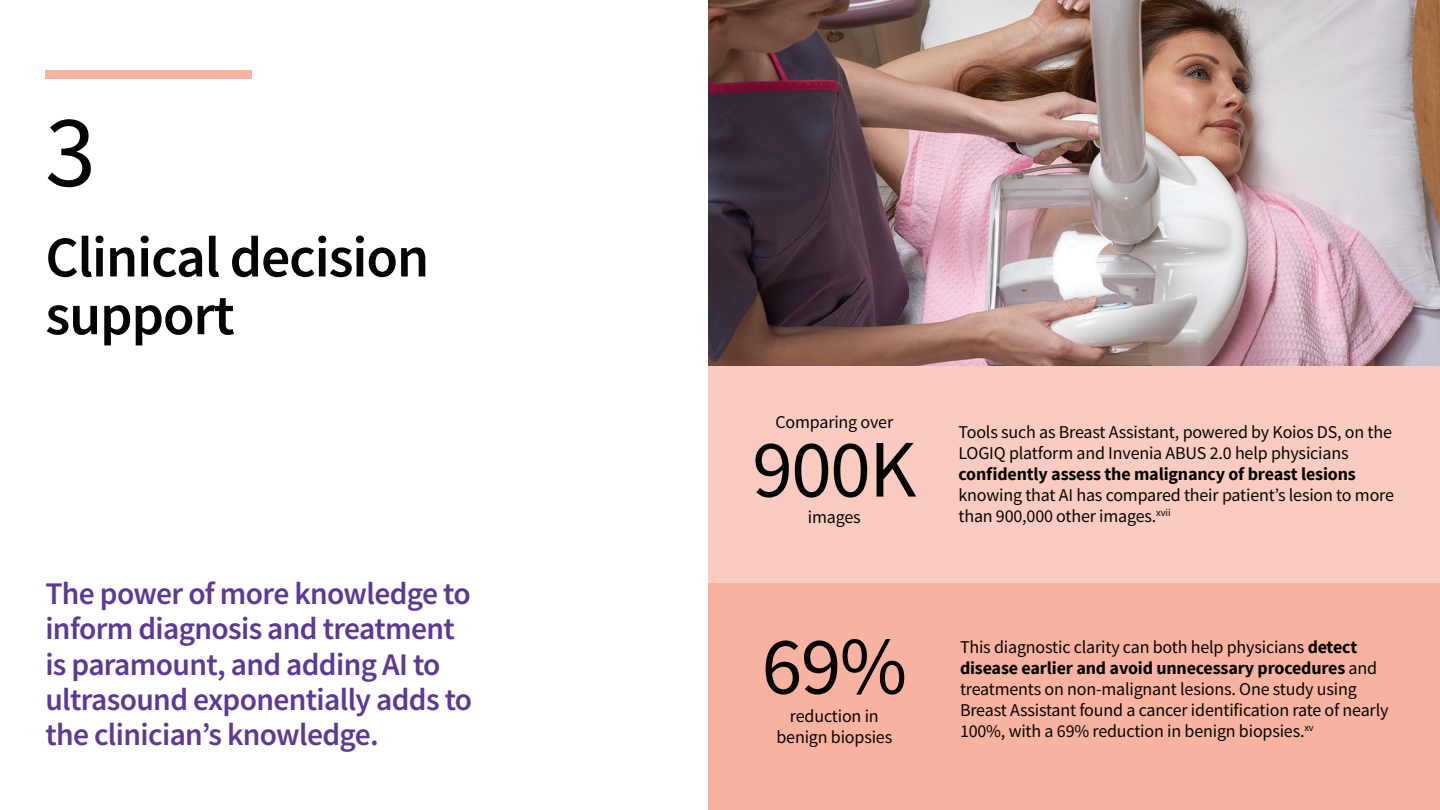
<style>
.page{position:relative;width:1440px;height:810px;background:#fff}
.page>*{position:absolute;margin:0;border:0;box-sizing:border-box;transform-origin:0 0}
.t1{font:102.75px "Source Sans Pro";color:#040503}
.t2{font:81.75px "Source Sans Pro";letter-spacing:-.02em;color:#040503}
.t3{font:600 57.75px/57.8px "Source Sans Pro";letter-spacing:-.02em;color:#040503}
.t4{font:600 31.5px/35.2px "Source Sans Pro";letter-spacing:-.02em;color:#5e3896}
.t5{font:18px/21px "Source Sans Pro";letter-spacing:-.01em;color:#040503}
.t6{font:700 18px "Source Sans Pro";letter-spacing:-.01em;color:#040503}
.t7{font:10.5px "Source Sans Pro";color:#040503}
.s1{font-weight:700}
</style>
<div class="page">
<img style="left:709px;top:0;width:731px;height:367px">
<div style="left:709px;top:367px;width:731px;height:216px;background:#faccc1"></div>
<div style="left:709px;top:583px;width:731px;height:227px;background:#f8b2a0"></div>
<div style="left:45px;top:71px;width:206px;height:8px;background:#f8b2a0"></div>
<h1 class="t1" style="left:45px;top:87px;width:53px">3</h1>
<h3 class="t3" style="left:45px;top:228px;width:385px">Clinical decision support</h3>
<h3 class="t4" style="left:45px;top:576px;width:428px">The power of more knowledge to inform diagnosis and treatment is paramount, and adding AI to ultrasound exponentially adds to the clinician’s knowledge.</h3>
<p class="t5" style="left:775px;top:412px;width:119px">Comparing over</p>
<h2 class="t2" style="left:752px;top:417px;width:166px">900K</h2>
<p class="t5" style="left:808px;top:507px;width:54px">images</p>
<p class="t5" style="left:958px;top:421px;width:435px">Tools such as Breast Assistant, powered by Koios DS, on the<br>LOGIQ platform and Invenia ABUS 2.0 help physicians</p>
<p class="t6" style="left:958px;top:462px;width:399px">confidently assess the malignancy of breast lesions</p>
<p class="t5" style="left:958px;top:484px;width:437px">knowing that AI has compared their patient’s lesion to more than 900,000 other images.</p>
<p class="t7" style="left:1156px;top:506px;width:16px">xvii</p>
<h2 class="t2" style="left:762px;top:614px;width:147px">69%</h2>
<p class="t5" style="left:777px;top:706px;width:117px;text-align:center">reduction in benign biopsies</p>
<p class="t5" style="left:960px;top:637px;width:430px">This diagnostic clarity can both help physicians <span class="s1">detect disease earlier and avoid unnecessary procedures</span> and treatments on non-malignant lesions. One study using Breast Assistant found a cancer identification rate of nearly 100%, with a 69% reduction in benign biopsies.<sup>xv</sup></p>
</div>
